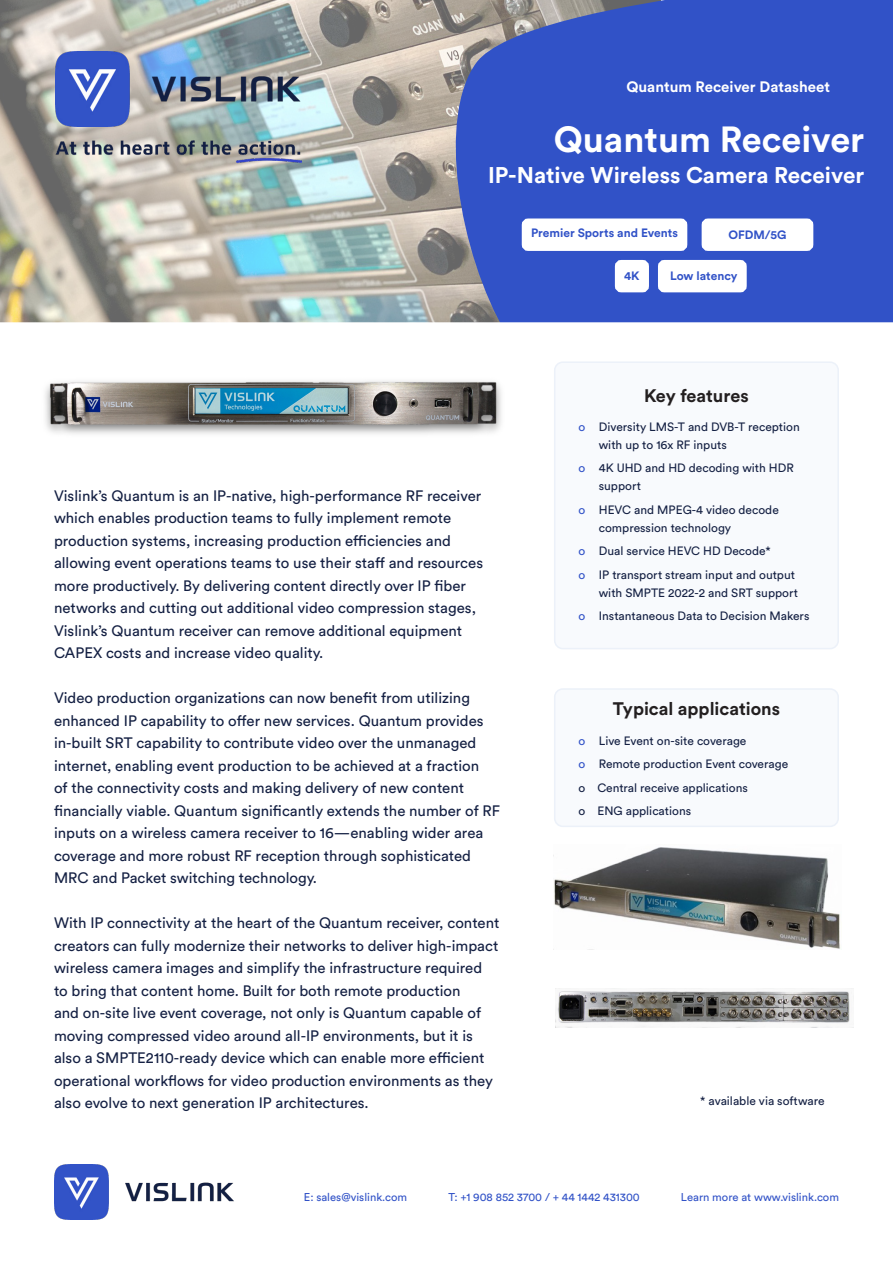
<style>
.page{position:relative;width:893px;height:1263px;background:#fff}
.page>*{position:absolute;margin:0;border:0;box-sizing:border-box;transform-origin:0 0}
.Header_1{font:700 36px "Circular Std";color:#fff}
.Header_1-2{font:700 22.5px "Circular Std";color:#fff}
.Header_2{font:700 18px "Circular Std";color:#231f20}
.Header_2-2{font:15px/22.5px "Circular Std";color:#142043}
.Subtitle{font:700 15px "Circular Std";color:#fff}
.List_items{font:12px/18px "Circular Std";color:#142043}
.Subtitle-2{font:700 12px "Circular Std";color:#3152c7}
.t1{font:11.25px "Circular Std";color:#3152c7}
.s1{color:#3152c7}
</style>
<div class="page">
<img style="left:54px;top:1164px;width:180px;height:55px">
<img style="left:0;top:0;width:437px;height:322px">
<img style="left:55px;top:52px;width:247px;height:114px">
<svg style="left:437px;top:0;width:456px;height:322px;background:#3e5ac1"></svg>
<svg style="left:0;top:322px;width:893px;height:1px"></svg>
<img style="left:45px;top:381px;width:456px;height:53px">
<div style="left:526px;top:223px;width:157px;height:23px;background:#fff;border-radius:2px"></div>
<div style="left:522px;top:218px;width:165px;height:33px;border:9px solid #fff;border-radius:2px"></div>
<div style="left:706px;top:223px;width:103px;height:23px;background:#fff;border-radius:2px"></div>
<div style="left:702px;top:218px;width:111px;height:33px;border:9px solid #fff;border-radius:2px"></div>
<div style="left:619px;top:264px;width:25px;height:24px;background:#fff;border-radius:2px"></div>
<div style="left:615px;top:260px;width:34px;height:32px;border:9px solid #fff;border-radius:2px"></div>
<div style="left:662px;top:264px;width:80px;height:24px;background:#fff;border-radius:2px"></div>
<div style="left:658px;top:260px;width:89px;height:32px;border:9px solid #fff;border-radius:2px"></div>
<div style="left:555px;top:689px;width:283px;height:137px;background:#f8fafd;border-radius:8px"></div>
<div style="left:554px;top:688px;width:285px;height:139px;border:2px solid #ecf1f9;border-radius:8px"></div>
<div style="left:555px;top:362px;width:283px;height:287px;background:#f8fafd;border-radius:8px"></div>
<div style="left:554px;top:361px;width:285px;height:288px;border:2px solid #ecf1f9;border-radius:8px"></div>
<img style="left:554px;top:847px;width:286px;height:103px">
<img style="left:555px;top:990px;width:295px;height:37px">
<p class="Subtitle" style="left:626px;top:77px;width:205px">Quantum Receiver Datasheet</p>
<p class="Header_1" style="left:554px;top:116px;width:312px">Quantum Receiver</p>
<p class="Header_1-2" style="left:488px;top:161px;width:378px">IP-Native Wireless Camera Receiver</p>
<p class="Subtitle-2" style="left:531px;top:225px;width:148px">Premier Sports and Events</p>
<p class="Subtitle-2" style="left:728px;top:227px;width:60px">OFDM/5G</p>
<p class="Subtitle-2" style="left:624px;top:268px;width:17px">4K</p>
<p class="Subtitle-2" style="left:670px;top:268px;width:69px">Low latency</p>
<p class="Header_2-2" style="left:54px;top:484px;width:431px">Vislink’s Quantum is an IP-native, high-performance RF receiver which enables production teams to fully implement remote production systems, increasing production efficiencies and allowing event operations teams to use their staff and resources more productively. By delivering content directly over IP fiber networks and cutting out additional video compression stages, Vislink’s Quantum receiver can remove additional equipment CAPEX costs and increase video quality.</p>
<p class="Header_2-2" style="left:54px;top:686px;width:448px">Video production organizations can now benefit from utilizing enhanced IP capability to offer new services. Quantum provides in-built SRT capability to contribute video over the unmanaged internet, enabling event production to be achieved at a fraction<br>of the connectivity costs and making delivery of new content financially viable. Quantum significantly extends the number of RF inputs on a wireless camera receiver to 16—enabling wider area coverage and more robust RF reception through sophisticated MRC and Packet switching technology.</p>
<p class="Header_2-2" style="left:54px;top:911px;width:447px">With IP connectivity at the heart of the Quantum receiver, content creators can fully modernize their networks to deliver high-impact wireless camera images and simplify the infrastructure required to bring that content home. Built for both remote production<br>and on-site live event coverage, not only is Quantum capable of moving compressed video around all-IP environments, but it is also a SMPTE2110-ready device which can enable more efficient operational workflows for video production environments as they also evolve to next generation IP architectures.</p>
<p class="Header_2" style="left:644px;top:384px;width:106px">Key features</p>
<p class="List_items" style="left:599px;top:418px;width:203px;text-indent:-20px"><span class="s1">o</span> Diversity LMS-T and DVB-T reception with up to 16x RF inputs</p>
<p class="List_items" style="left:599px;top:459px;width:196px;text-indent:-20px"><span class="s1">o</span> 4K UHD and HD decoding with HDR support</p>
<p class="List_items" style="left:599px;top:500px;width:182px;text-indent:-20px"><span class="s1">o</span> HEVC and MPEG-4 video decode compression technology</p>
<p class="List_items" style="left:579px;top:542px;width:194px"><span class="s1">o</span> Dual service HEVC HD Decode*</p>
<p class="List_items" style="left:579px;top:565px;width:221px;text-align:right"><span class="s1">o</span> IP transport stream input and output with SMPTE 2022-2 and SRT support</p>
<p class="List_items" style="left:579px;top:607px;width:232px"><span class="s1">o</span> Instantaneous Data to Decision Makers</p>
<p class="Header_2" style="left:613px;top:697px;width:169px">Typical applications</p>
<p class="List_items" style="left:579px;top:731px;width:169px"><span class="s1">o</span> Live Event on-site coverage</p>
<p class="List_items" style="left:579px;top:755px;width:211px"><span class="s1">o</span> Remote production Event coverage</p>
<p class="List_items" style="left:579px;top:778px;width:171px">o Central receive applications</p>
<p class="List_items" style="left:579px;top:802px;width:114px">o ENG applications</p>
<p class="List_items" style="left:700px;top:1092px;width:126px">* available via software</p>
<p class="t1" style="left:304px;top:1190px;width:105px">E: sales@vislink.com</p>
<p class="t1" style="left:448px;top:1190px;width:193px">T: +1 908 852 3700 / + 44 1442 431300</p>
<p class="t1" style="left:681px;top:1190px;width:160px">Learn more at www.vislink.com</p>
</div>
